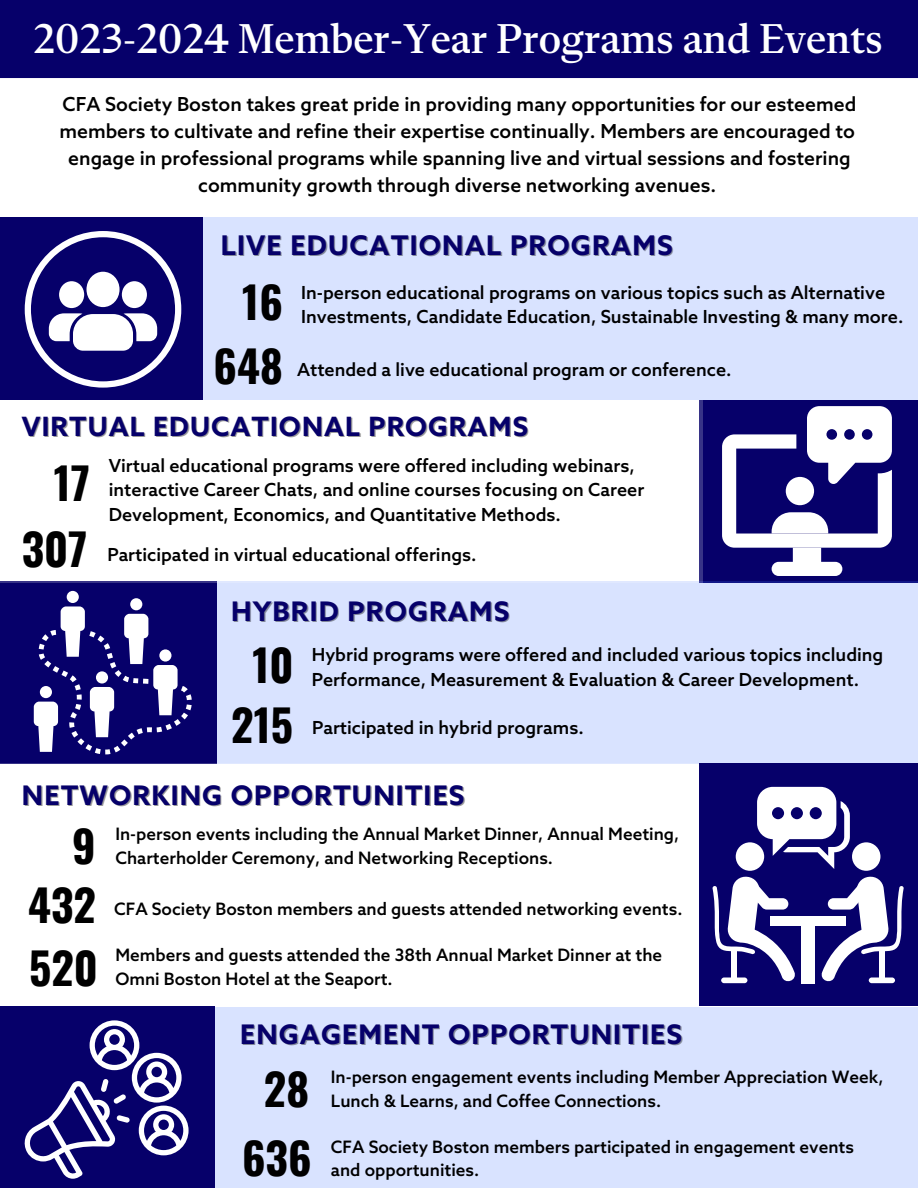
<style>
.page{position:relative;width:918px;height:1188px;background:#fff}
.page>*{position:absolute;margin:0;border:0;box-sizing:border-box;transform-origin:0 0}
.t1{font:700 43.8px "Oswald";color:#000}
.t2{font:500 42.45px "Flecha S";color:#fff}
.t3{font:700 27.15px "Azo Sans";letter-spacing:.045em;color:#06006a}
.t4{font:700 27px "Azo Sans";letter-spacing:.045em;color:#06006a}
.t5{font:700 26.55px "Azo Sans";letter-spacing:.045em;color:#06006a}
.t6{font:500 19.35px/27px "Azo Sans";color:#000;text-align:center}
.t7{font:500 18px/24.8px "Azo Sans";color:#000}
.t8{font:500 17.1px/23.5px "Azo Sans";color:#000}
</style>
<div class="page">
<div style="left:179px;top:218px;width:739px;height:182px;background:#d9e3ff"></div>
<div style="left:0;top:218px;width:203px;height:182px;background:#06006a"></div>
<div style="left:0;top:0;width:918px;height:78px;background:#06006a"></div>
<div style="left:699px;top:400px;width:219px;height:182px;background:#06006a"></div>
<div style="left:192px;top:581px;width:726px;height:182px;background:#d9e3ff"></div>
<div style="left:0;top:581px;width:216px;height:182px;background:#06006a"></div>
<div style="left:699px;top:763px;width:219px;height:243px;background:#06006a"></div>
<div style="left:183px;top:1007px;width:735px;height:181px;background:#d9e3ff"></div>
<div style="left:0;top:1006px;width:215px;height:182px;background:#06006a"></div>
<svg style="left:25px;top:231px;width:156px;height:156px"></svg>
<div style="left:772px;top:562px;width:70px;height:14px;background:#fff;border-radius:7px"></div>
<svg style="left:722px;top:406px;width:170px;height:142px"></svg>
<div style="left:61px;top:606px;width:24px;height:25px;background:#fff;border-radius:5px"></div>
<div style="left:34px;top:702px;width:24px;height:24px;background:#fff;border-radius:5px"></div>
<div style="left:130px;top:598px;width:12px;height:12px;background:#fff;border-radius:50%"></div>
<div style="left:124px;top:614px;width:24px;height:24px;background:#fff;border-radius:5px"></div>
<div style="left:67px;top:591px;width:12px;height:12px;background:#fff;border-radius:50%"></div>
<svg style="left:39px;top:630px;width:153px;height:124px"></svg>
<div style="left:771px;top:916px;width:75px;height:10px;background:#fff"></div>
<div style="left:802px;top:920px;width:13px;height:64px;background:#fff"></div>
<div style="left:736px;top:842px;width:28px;height:29px;background:#fff;border-radius:50%"></div>
<svg style="left:712px;top:876px;width:83px;height:106px"></svg>
<div style="left:731px;top:949px;width:6px;height:33px;background:#fff"></div>
<div style="left:721px;top:978px;width:26px;height:5px;background:#fff;border-radius:3px"></div>
<div style="left:852px;top:842px;width:28px;height:29px;background:#fff;border-radius:50%"></div>
<svg style="left:821px;top:876px;width:82px;height:106px"></svg>
<div style="left:879px;top:949px;width:6px;height:33px;background:#fff"></div>
<div style="left:869px;top:978px;width:26px;height:5px;background:#fff;border-radius:3px"></div>
<svg style="left:757px;top:787px;width:93px;height:82px"></svg>
<svg style="left:24px;top:1020px;width:164px;height:159px"></svg>
<div style="left:0;top:400px;width:703px;height:182px;background:#fff"></div>
<h3 class="t2" style="left:33px;top:21px;width:851px">2023-2024 Member-Year Programs and Events</h3>
<p class="t6" style="left:59px;top:92px;width:799px">CFA Society Boston takes great pride in providing many opportunities for our esteemed members to cultivate and refine their expertise continually. Members are encouraged to engage in professional programs while spanning live and virtual sessions and fostering community growth through diverse networking avenues.</p>
<h1 class="t3" style="left:221px;top:231px;width:453px">LIVE EDUCATIONAL PROGRAMS</h1>
<p class="t1" style="left:242px;top:268px;width:42px">16</p>
<h3 class="t1" style="left:214px;top:332px;width:71px">648</h3>
<h2 class="t7" style="left:301px;top:281px;width:585px">In-person educational programs on various topics such as Alternative</h2>
<h2 class="t7" style="left:301px;top:306px;width:604px">Investments, Candidate Education, Sustainable Investing &amp; many more.</h2>
<h1 class="t7" style="left:297px;top:359px;width:436px">Attended a live educational program or conference.</h1>
<h2 class="t5" style="left:22px;top:413px;width:508px">VIRTUAL EDUCATIONAL PROGRAMS</h2>
<h3 class="t1" style="left:54px;top:449px;width:38px">17</h3>
<h2 class="t7" style="left:109px;top:454px;width:537px">Virtual educational programs were offered including webinars, interactive Career Chats, and online courses focusing on Career<br>Development, Economics, and Quantitative Methods.</h2>
<p class="t1" style="left:22px;top:514px;width:67px">307</p>
<h1 class="t7" style="left:107px;top:544px;width:371px">Participated in virtual educational offerings.</h1>
<h1 class="t4" style="left:231px;top:598px;width:280px">HYBRID PROGRAMS</h1>
<h3 class="t1" style="left:252px;top:631px;width:43px">10</h3>
<p class="t7" style="left:312px;top:644px;width:573px">Hybrid programs were offered and included various topics including<br>Performance, Measurement &amp; Evaluation &amp; Career Development.</p>
<p class="t1" style="left:231px;top:691px;width:63px">215</p>
<h3 class="t7" style="left:312px;top:716px;width:273px">Participated in hybrid programs.</h3>
<h3 class="t4" style="left:22px;top:782px;width:444px">NETWORKING OPPORTUNITIES</h3>
<h3 class="t1" style="left:72px;top:812px;width:25px">9</h3>
<p class="t8" style="left:115px;top:824px;width:565px">In-person events including the Annual Market Dinner, Annual Meeting,<br>Charterholder Ceremony, and Networking Receptions.</p>
<h2 class="t1" style="left:28px;top:871px;width:69px">432</h2>
<p class="t8" style="left:114px;top:899px;width:570px">CFA Society Boston members and guests attended networking events.</p>
<p class="t1" style="left:29px;top:933px;width:70px">520</p>
<h1 class="t8" style="left:115px;top:945px;width:548px">Members and guests attended the 38th Annual Market Dinner at the</h1>
<p class="t8" style="left:115px;top:969px;width:279px">Omni Boston Hotel at the Seaport.</p>
<h1 class="t4" style="left:240px;top:1020px;width:443px">ENGAGEMENT OPPORTUNITIES</h1>
<p class="t1" style="left:264px;top:1055px;width:47px">28</p>
<p class="t1" style="left:242px;top:1124px;width:71px">636</p>
<h2 class="t8" style="left:331px;top:1067px;width:554px">In-person engagement events including Member Appreciation Week,<br>Lunch &amp; Learns, and Coffee Connections.</h2>
<p class="t8" style="left:331px;top:1136px;width:525px">CFA Society Boston members participated in engagement events and opportunities.</p>
</div>
